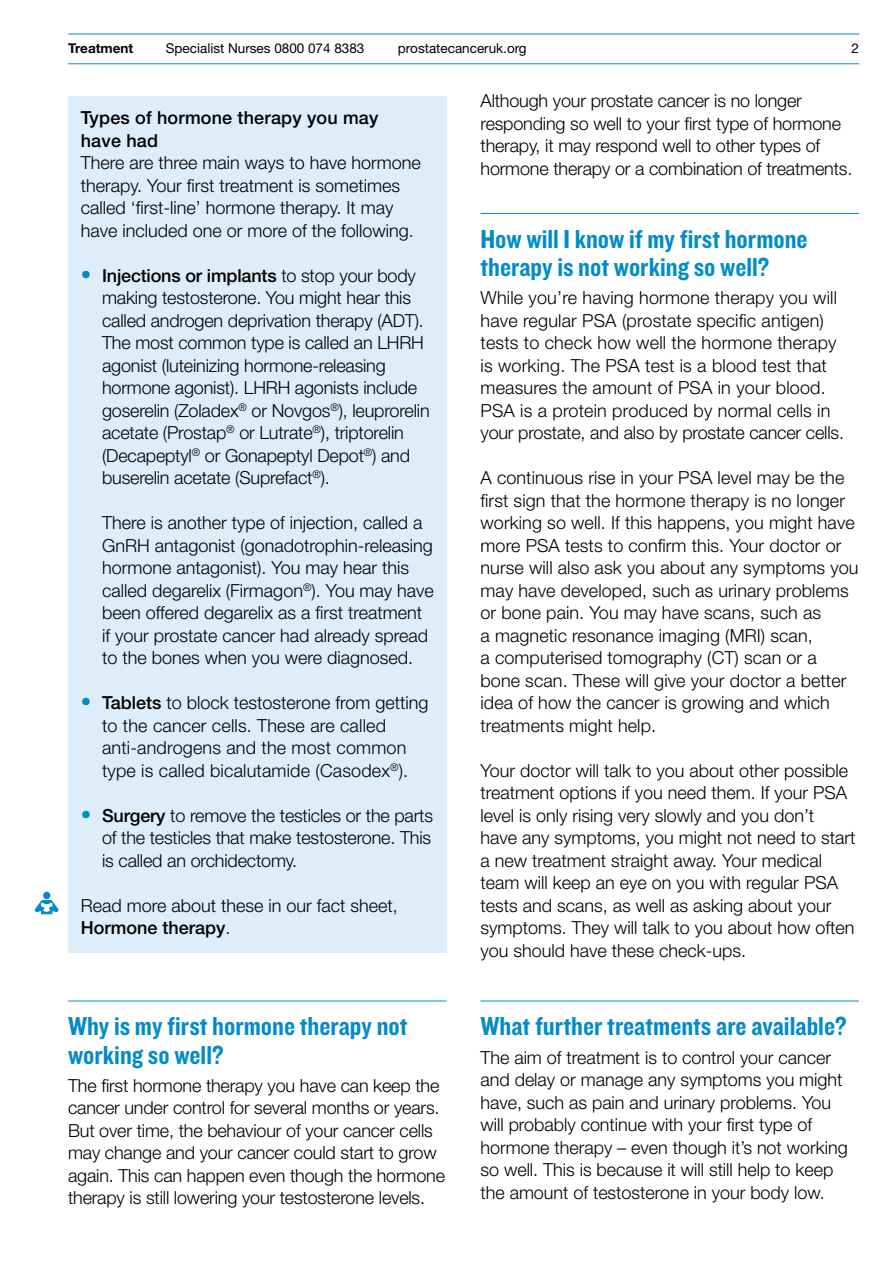
<style>
.page{position:relative;width:893px;height:1263px;background:#fff}
.page>*{position:absolute;margin:0;border:0;box-sizing:border-box;transform-origin:0 0}
.t1{font:27px/28.2px "Knockout 50 Welterweight";color:#008bcb}
.t2{font:300 18px/22.5px "Helvetica Neue LT Std";color:#000}
.t3{font:500 18px/22.5px "Helvetica Neue LT Std";letter-spacing:.01em;color:#000}
.t4{font:13.5px "Helvetica Neue LT Std";color:#000}
.t5{font:700 13.5px "Helvetica Neue LT Std";color:#000}
.s1{font-size:21px;color:#008bcb}
.s2{font-weight:500}
</style>
<div class="page">
<hr style="left:68px;top:34px;width:791px;height:1px;background:#008bcb">
<hr style="left:68px;top:63px;width:791px;height:1px;background:#008bcb">
<hr style="left:68px;top:1001px;width:378px;height:1px;background:#008bcb">
<hr style="left:480px;top:213px;width:379px;height:1px;background:#008bcb">
<hr style="left:480px;top:1001px;width:379px;height:1px;background:#008bcb">
<div style="left:68px;top:96px;width:379px;height:856px;background:#ddedf9"></div>
<div style="left:43px;top:892px;width:7px;height:7px;background:#008bcb;border-radius:50%"></div>
<svg style="left:35px;top:900px;width:23px;height:14px"></svg>
<p class="t5" style="left:68px;top:40px;width:67px">Treatment</p>
<p class="t4" style="left:166px;top:40px;width:200px">Specialist Nurses 0800 074 8383</p>
<p class="t4" style="left:398px;top:40px;width:130px">prostatecanceruk.org</p>
<p class="t4" style="left:851px;top:40px;width:9px">2</p>
<p class="t3" style="left:81px;top:106px;width:299px">Types of hormone therapy you may have had</p>
<p class="t2" style="left:81px;top:151px;width:342px">There are three main ways to have hormone therapy. Your first treatment is sometimes called ‘first-line’ hormone therapy. It may have included one or more of the following.</p>
<p class="t2" style="left:102px;top:263px;width:329px;text-indent:-21px"><span class="s1">•</span> <span class="s2">Injections or implants</span> to stop your body making testosterone. You might hear this called androgen deprivation therapy (ADT).<br>The most common type is called an LHRH agonist (luteinizing hormone-releasing hormone agonist). LHRH agonists include goserelin (Zoladex<sup>®</sup> or Novgos<sup>®</sup>), leuprorelin acetate (Prostap<sup>®</sup> or Lutrate<sup>®</sup>), triptorelin (Decapeptyl<sup>®</sup> or Gonapeptyl Depot<sup>®</sup>) and buserelin acetate (Suprefact<sup>®</sup>).</p>
<p class="t2" style="left:102px;top:511px;width:333px">There is another type of injection, called a GnRH antagonist (gonadotrophin-releasing hormone antagonist). You may hear this called degarelix (Firmagon<sup>®</sup>). You may have been offered degarelix as a first treatment if your prostate cancer had already spread to the bones when you were diagnosed.</p>
<p class="t2" style="left:102px;top:691px;width:328px;text-indent:-21px"><span class="s1">•</span> <span class="s2">Tablets</span> to block testosterone from getting to the cancer cells. These are called anti-androgens and the most common type is called bicalutamide (Casodex<sup>®</sup>).</p>
<p class="t2" style="left:102px;top:803px;width:333px;text-align:justify;text-indent:-21px"><span class="s1">•</span> <span class="s2">Surgery</span> to remove the testicles or the parts of the testicles that make testosterone. This is called an orchidectomy.</p>
<p class="t2" style="left:81px;top:893px;width:319px">Read more about these in our fact sheet,<br><span class="s2">Hormone therapy</span>.</p>
<h1 class="t1" style="left:68px;top:1011px;width:341px">Why is my first hormone therapy not working so well?</h1>
<p class="t2" style="left:68px;top:1073px;width:379px">The first hormone therapy you have can keep the cancer under control for several months or years.<br>But over time, the behaviour of your cancer cells may change and your cancer could start to grow again. This can happen even though the hormone therapy is still lowering your testosterone levels.</p>
<p class="t2" style="left:480px;top:89px;width:373px">Although your prostate cancer is no longer responding so well to your first type of hormone therapy, it may respond well to other types of hormone therapy or a combination of treatments.</p>
<h1 class="t1" style="left:480px;top:224px;width:329px">How will I know if my first hormone therapy is not working so well?</h1>
<p class="t2" style="left:480px;top:286px;width:365px">While you’re having hormone therapy you will have regular PSA (prostate specific antigen) tests to check how well the hormone therapy is working. The PSA test is a blood test that measures the amount of PSA in your blood.<br>PSA is a protein produced by normal cells in your prostate, and also by prostate cancer cells.</p>
<p class="t2" style="left:480px;top:466px;width:380px">A continuous rise in your PSA level may be the first sign that the hormone therapy is no longer working so well. If this happens, you might have more PSA tests to confirm this. Your doctor or nurse will also ask you about any symptoms you may have developed, such as urinary problems or bone pain. You may have scans, such as<br>a magnetic resonance imaging (MRI) scan,<br>a computerised tomography (CT) scan or a bone scan. These will give your doctor a better idea of how the cancer is growing and which treatments might help.</p>
<p class="t2" style="left:480px;top:758px;width:377px">Your doctor will talk to you about other possible treatment options if you need them. If your PSA level is only rising very slowly and you don’t<br>have any symptoms, you might not need to start a new treatment straight away. Your medical team will keep an eye on you with regular PSA tests and scans, as well as asking about your symptoms. They will talk to you about how often you should have these check-ups.</p>
<h1 class="t1" style="left:480px;top:1011px;width:368px">What further treatments are available?</h1>
<p class="t2" style="left:480px;top:1045px;width:369px">The aim of treatment is to control your cancer and delay or manage any symptoms you might have, such as pain and urinary problems. You will probably continue with your first type of hormone therapy – even though it’s not working so well. This is because it will still help to keep the amount of testosterone in your body low.</p>
</div>
